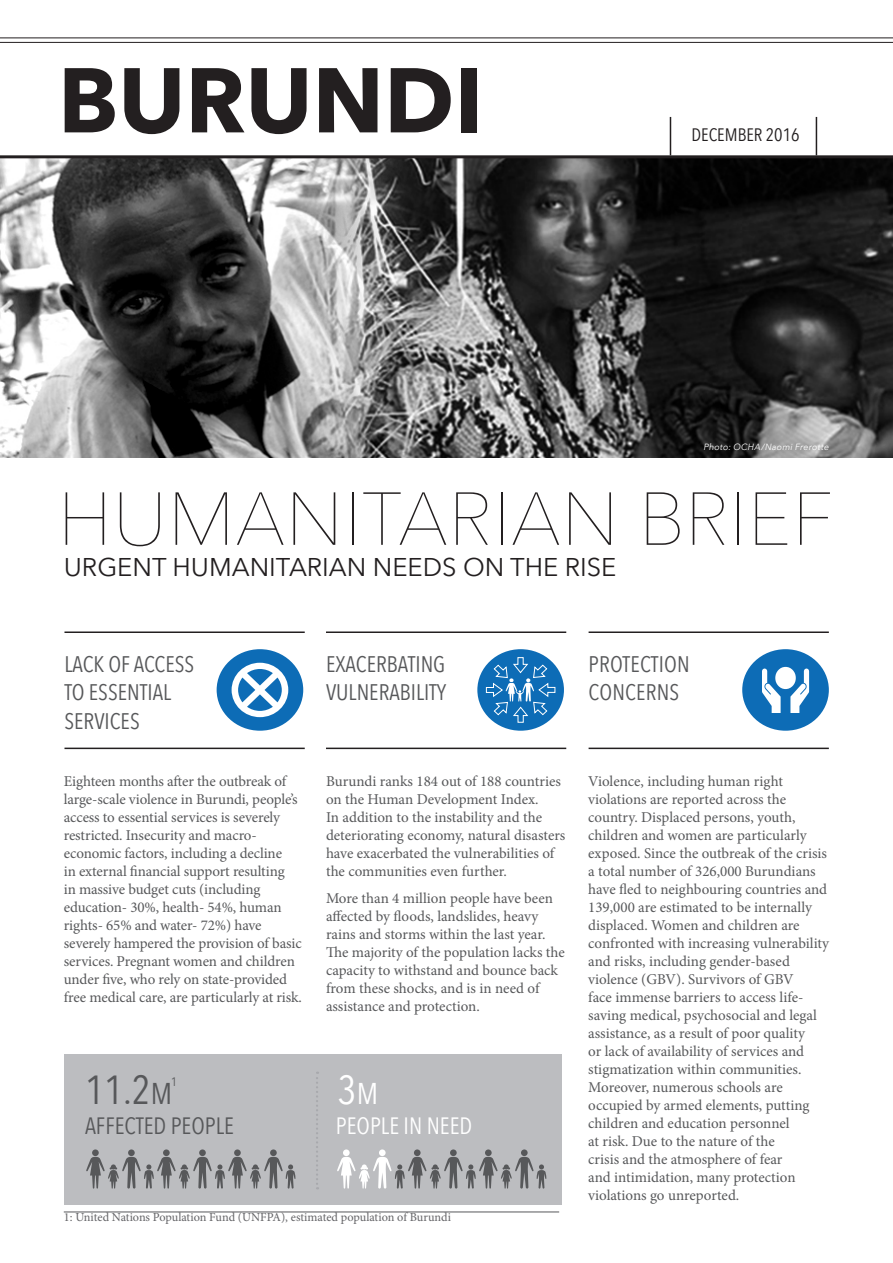
<style>
.page{position:relative;width:893px;height:1263px;background:#fff}
.page>*{position:absolute;margin:0;border:0;box-sizing:border-box;transform-origin:0 0}
.t1{font:700 90.75px "Avenir Next";color:#231f20}
.t2{font:200 74.1px "Avenir Next";letter-spacing:.01em;color:#231f20}
.t3{font:40.5px "Avenir Next Condensed";color:#57585a}
.t4{font:40.5px "Avenir Next Condensed";color:#fff}
.t5{font:25.65px "Avenir Next";color:#231f20}
.t6{font:23.55px "Avenir Next Condensed";color:#57585a}
.t7{font:23.55px "Avenir Next Condensed";color:#fff}
.Header_grey{font:22.5px/28.5px "Avenir Next Condensed";color:#57585a}
.t8{font:18px "Avenir Next Condensed";color:#231f20}
.bodytext{font:15px/18px "Minion Pro";letter-spacing:-.005em;color:#57585a}
.t9{font:12.3px "Minion Pro";letter-spacing:-.005em;color:#636366}
.t10{font:12.3px "Avenir Next Condensed";color:#57585a}
.source_black{font:italic 9px "Avenir Next";letter-spacing:.025em;color:#fff}
.s1{font-size:30px}
</style>
<div class="page">
<div style="left:64px;top:1054px;width:497px;height:150px;background:#bcbdc0"></div>
<img style="left:0;top:158px;width:893px;height:299px">
<hr style="left:0;top:155px;width:893px;height:3px;background:#231f20">
<hr style="left:0;top:42px;width:893px;height:1px;background:#231f20">
<hr style="left:0;top:38px;width:893px;height:1px;background:#231f20">
<hr style="left:816px;top:117px;width:1px;height:38px;background:#231f20">
<hr style="left:670px;top:117px;width:1px;height:38px;background:#231f20">
<div style="left:477px;top:649px;width:87px;height:82px;background:#0d6cb6;border-radius:50%"></div>
<svg style="left:486px;top:657px;width:70px;height:66px"></svg>
<div style="left:217px;top:649px;width:86px;height:82px;background:#0d6cb6;border-radius:50%"></div>
<svg style="left:232px;top:663px;width:56px;height:54px"></svg>
<div style="left:742px;top:649px;width:87px;height:82px;background:#0d6cb6;border-radius:50%"></div>
<svg style="left:762px;top:667px;width:47px;height:46px"></svg>
<hr style="left:64px;top:631px;width:241px;height:2px;background:#231f20">
<hr style="left:326px;top:631px;width:240px;height:2px;background:#231f20">
<hr style="left:589px;top:631px;width:240px;height:2px;background:#231f20">
<hr style="left:64px;top:748px;width:241px;height:1px;background:#231f20">
<hr style="left:326px;top:748px;width:240px;height:1px;background:#231f20">
<hr style="left:589px;top:748px;width:240px;height:1px;background:#231f20">
<div style="left:92px;top:1149px;width:7px;height:7px;background:#57585a;border-radius:50%"></div>
<div style="left:128px;top:1149px;width:7px;height:7px;background:#57585a;border-radius:50%"></div>
<div style="left:163px;top:1149px;width:7px;height:7px;background:#57585a;border-radius:50%"></div>
<div style="left:199px;top:1149px;width:7px;height:7px;background:#57585a;border-radius:50%"></div>
<div style="left:270px;top:1149px;width:7px;height:7px;background:#57585a;border-radius:50%"></div>
<div style="left:234px;top:1149px;width:7px;height:7px;background:#57585a;border-radius:50%"></div>
<svg style="left:86px;top:1157px;width:210px;height:31px"></svg>
<div style="left:343px;top:1149px;width:7px;height:7px;background:#fff;border-radius:50%"></div>
<div style="left:379px;top:1149px;width:7px;height:7px;background:#fff;border-radius:50%"></div>
<div style="left:414px;top:1149px;width:7px;height:7px;background:#57585a;border-radius:50%"></div>
<div style="left:450px;top:1149px;width:7px;height:7px;background:#57585a;border-radius:50%"></div>
<div style="left:521px;top:1149px;width:7px;height:7px;background:#57585a;border-radius:50%"></div>
<div style="left:485px;top:1149px;width:7px;height:7px;background:#57585a;border-radius:50%"></div>
<svg style="left:337px;top:1157px;width:209px;height:31px"></svg>
<svg style="left:316px;top:1072px;width:2px;height:117px"></svg>
<hr style="left:64px;top:1211px;width:495px;height:1px;background:#57585a">
<p class="t1" style="left:58px;top:22px;width:427px">BURUNDI</p>
<p class="t8" style="left:691px;top:120px;width:110px">DECEMBER 2016</p>
<p class="source_black" style="left:704px;top:439px;width:127px">Photo: OCHA/Naomi Frerotte</p>
<p class="t2" style="left:58px;top:456px;width:777px">HUMANITARIAN BRIEF</p>
<p class="t5" style="left:64px;top:546px;width:554px">URGENT HUMANITARIAN NEEDS ON THE RISE</p>
<p class="Header_grey" style="left:64px;top:648px;width:131px">LACK OF ACCESS<br>TO ESSENTIAL<br>SERVICES</p>
<p class="Header_grey" style="left:326px;top:648px;width:122px">EXACERBATING<br>VULNERABILITY</p>
<p class="Header_grey" style="left:589px;top:648px;width:103px">PROTECTION<br>CONCERNS</p>
<p class="bodytext" style="left:64px;top:772px;width:240px">Eighteen months after the outbreak of large-scale violence in Burundi, people’s access to essential services is severely restricted. Insecurity and macro&shy;economic factors, including a decline<br>in external financial support resulting<br>in massive budget cuts (including education- 30%, health- 54%, human rights- 65% and water- 72%) have severely hampered the provision of basic services. Pregnant women and children under five, who rely on state-provided free medical care, are particularly at risk.</p>
<p class="bodytext" style="left:326px;top:772px;width:241px">Burundi ranks 184 out of 188 countries on the Human Development Index.<br>In addition to the instability and the deteriorating economy, natural disasters have exacerbated the vulnerabilities of the communities even further.</p>
<p class="bodytext" style="left:326px;top:889px;width:240px">More than 4 million people have been affected by floods, landslides, heavy rains and storms within the last year.<br>The majority of the population lacks the capacity to withstand and bounce back from these shocks, and is in need of assistance and protection.</p>
<p class="t3" style="left:85px;top:1055px;width:89px">11.2<span class="s1">M</span></p>
<p class="t4" style="left:338px;top:1055px;width:42px">3<span class="s1">M</span></p>
<p class="t10" style="left:171px;top:1071px;width:7px">1</p>
<p class="t6" style="left:85px;top:1105px;width:150px">AFFECTED PEOPLE</p>
<p class="t7" style="left:336px;top:1105px;width:138px">PEOPLE IN NEED</p>
<p class="t9" style="left:64px;top:1209px;width:389px">1: United Nations Population Fund (UNFPA), estimated population of Burundi</p>
<p class="bodytext" style="left:588px;top:772px;width:242px">Violence, including human right violations are reported across the country. Displaced persons, youth, children and women are particularly exposed. Since the outbreak of the crisis a total number of 326,000 Burundians have fled to neighbouring countries and 139,000 are estimated to be internally displaced. Women and children are confronted with increasing vulnerability and risks, including gender-based violence (GBV). Survivors of GBV<br>face immense barriers to access life&shy;saving medical, psychosocial and legal assistance, as a result of poor quality<br>or lack of availability of services and stigmatization within communities.<br>Moreover, numerous schools are occupied by armed elements, putting children and education personnel<br>at risk. Due to the nature of the<br>crisis and the atmosphere of fear<br>and intimidation, many protection violations go unreported.</p>
</div>
